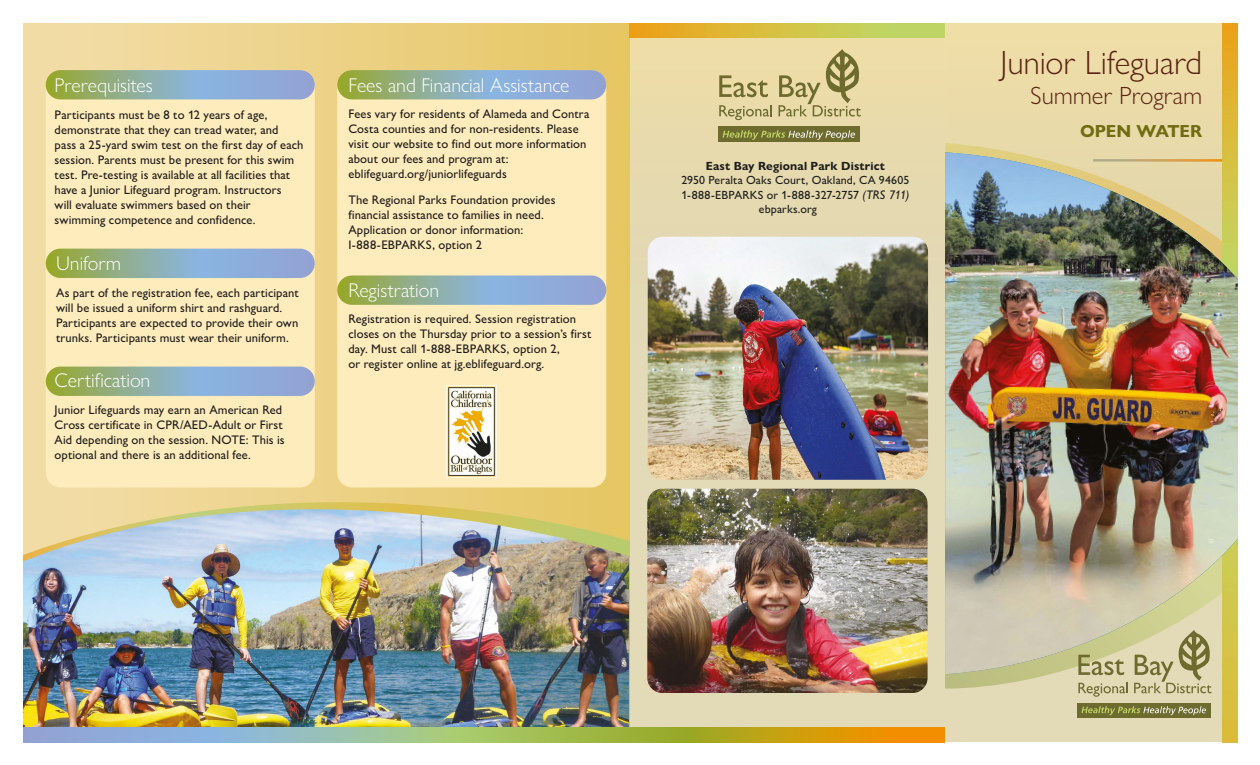
<style>
.page{position:relative;width:1260px;height:765px;background:#fff}
.page>*{position:absolute;margin:0;border:0;box-sizing:border-box;transform-origin:0 0}
.t1{font:300 33.75px "Gill Sans Nova";letter-spacing:-.005em;color:#5b2311}
.t2{font:300 25px "Gill Sans Nova";letter-spacing:-.005em;color:#5b2311}
.t3{font:300 20px "Gill Sans Nova";letter-spacing:-.005em;color:#fff}
.t4{font:700 17.5px "Gill Sans Nova";letter-spacing:-.005em;color:#706c11}
.t5{font:500 12.5px/15px "Gill Sans Nova";letter-spacing:.005em;color:#1d1d1b}
.t6{font:500 11.88px/15px "Gill Sans Nova";letter-spacing:.015em;color:#1d1d1b}
.t7{font:700 11.88px "Gill Sans Nova";letter-spacing:.015em;color:#1d1d1b}
.s1{font-style:italic;font-size:12.5px}
</style>
<div class="page">
<div style="left:0;top:22px;width:630px;height:743px;background:linear-gradient(to right,#f4dfad,#e6c663)"></div>
<svg style="left:23px;top:501px;width:607px;height:227px;background:#e5ce7c"></svg>
<img style="left:23px;top:509px;width:606px;height:219px">
<div style="left:630px;top:22px;width:610px;height:720px;background:#e3dab8"></div>
<div style="left:945px;top:18px;width:293px;height:262px;background:#ecdca8"></div>
<svg style="left:945px;top:143px;width:278px;height:546px"></svg>
<div style="left:1078px;top:703px;width:133px;height:14px;background:#6e6b2f"></div>
<svg style="left:1078px;top:674px;width:46px;height:1px"></svg>
<svg style="left:1078px;top:683px;width:50px;height:14px"></svg>
<svg style="left:1134px;top:674px;width:78px;height:19px"></svg>
<svg style="left:1081px;top:706px;width:125px;height:9px"></svg>
<div style="left:630px;top:6px;width:315px;height:338px;background:#e7daad"></div>
<img style="left:630px;top:22px;width:315px;height:16px">
<div style="left:719px;top:127px;width:141px;height:15px;background:#6e6b2f"></div>
<svg style="left:719px;top:75px;width:49px;height:22px"></svg>
<svg style="left:719px;top:105px;width:53px;height:15px"></svg>
<svg style="left:779px;top:49px;width:82px;height:68px"></svg>
<svg style="left:722px;top:130px;width:133px;height:10px"></svg>
<img style="left:1223px;top:22px;width:15px;height:721px">
<img style="left:945px;top:152px;width:293px;height:522px">
<svg style="left:23px;top:728px;width:922px;height:15px;background:#a8b070"></svg>
<div style="left:46px;top:70px;width:269px;height:417px;background:#ffecbd;border-radius:15px"></div>
<div style="left:337px;top:70px;width:269px;height:417px;background:#ffecbd;border-radius:15px"></div>
<svg style="left:46px;top:70px;width:269px;height:29px;background:#90adad"></svg>
<svg style="left:337px;top:70px;width:269px;height:29px;background:#90adac"></svg>
<svg style="left:337px;top:275px;width:269px;height:30px;background:#92aead"></svg>
<svg style="left:46px;top:249px;width:269px;height:29px;background:#8fadad"></svg>
<svg style="left:46px;top:367px;width:269px;height:29px;background:#90adad"></svg>
<img style="left:447px;top:386px;width:50px;height:91px">
<img style="left:647px;top:489px;width:281px;height:204px">
<img style="left:648px;top:237px;width:280px;height:243px">
<div style="left:0;top:0;width:1260px;height:22px;background:#fff"></div>
<div style="left:0;top:743px;width:1260px;height:22px;background:#fff"></div>
<div style="left:0;top:0;width:23px;height:765px;background:#fff"></div>
<div style="left:1238px;top:0;width:22px;height:765px;background:#fff"></div>
<h3 class="t3" style="left:55px;top:73px;width:100px">Prerequisites</h3>
<p class="t5" style="left:55px;top:107px;width:250px">Participants must be 8 to 12 years of age, demonstrate that they can tread water, and<br>pass a 25-yard swim test on the first day of each session. Parents must be present for this swim test. Pre-testing is available at all facilities that have a Junior Lifeguard program. Instructors<br>will evaluate swimmers based on their swimming competence and confidence.</p>
<h3 class="t3" style="left:56px;top:251px;width:66px">Uniform</h3>
<p class="t5" style="left:56px;top:285px;width:244px">As part of the registration fee, each participant will be issued a uniform shirt and rashguard.<br>Participants are expected to provide their own trunks. Participants must wear their uniform.</p>
<h3 class="t3" style="left:55px;top:368px;width:97px">Certification</h3>
<p class="t5" style="left:55px;top:402px;width:232px">Junior Lifeguards may earn an American Red Cross certificate in CPR/AED-Adult or First Aid depending on the session. NOTE: This is optional and there is an additional fee.</p>
<h3 class="t3" style="left:348px;top:73px;width:223px">Fees and Financial Assistance</h3>
<p class="t5" style="left:348px;top:106px;width:242px">Fees vary for residents of Alameda and Contra Costa counties and for non-residents. Please visit our website to find out more information about our fees and program at: eblifeguard.org/juniorlifeguards</p>
<p class="t5" style="left:348px;top:192px;width:209px">The Regional Parks Foundation provides financial assistance to families in need.<br>Application or donor information:<br>I-888-EBPARKS, option 2</p>
<h3 class="t3" style="left:348px;top:278px;width:92px">Registration</h3>
<p class="t5" style="left:348px;top:312px;width:244px">Registration is required. Session registration closes on the Thursday prior to a session’s first day. Must call 1-888-EBPARKS, option 2,<br>or register online at jg.eblifeguard.org.</p>
<p class="t7" style="left:706px;top:159px;width:181px">East Bay Regional Park District</p>
<p class="t6" style="left:681px;top:172px;width:230px">2950 Peralta Oaks Court, Oakland, CA 94605<br>1-888-EBPARKS or 1-888-327-2757 <span class="s1">(TRS 711)</span></p>
<p class="t6" style="left:759px;top:201px;width:59px">ebparks.org</p>
<h1 class="t1" style="left:1000px;top:42px;width:203px">Junior Lifeguard</h1>
<h2 class="t2" style="left:1031px;top:80px;width:173px">Summer Program</h2>
<h3 class="t4" style="left:1080px;top:121px;width:124px">OPEN WATER</h3>
</div>
